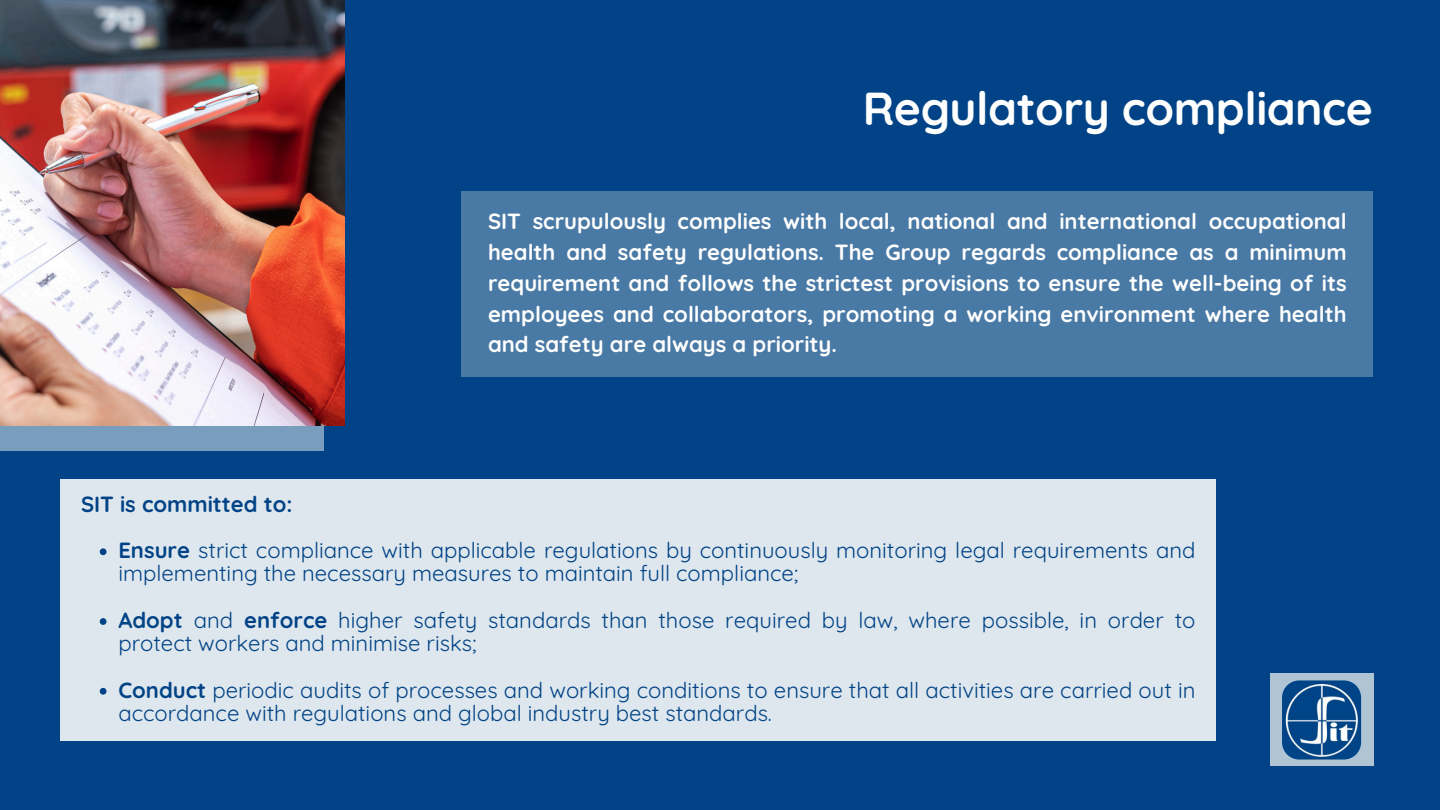
<style>
.page{position:relative;width:1440px;height:810px;background:#014386}
.page>*{position:absolute;margin:0;border:0;box-sizing:border-box;transform-origin:0 0}
.t1{font:700 46.2px "Quicksand";letter-spacing:-.01em;color:#fdfefd}
.t2{font:22px/23.2px "Quicksand";color:#014386}
.t3{font:700 22px/30.8px "Quicksand";color:#fdfefd;text-align:justify}
.t4{font:700 22px "Quicksand";color:#014386}
.s1{font-weight:700}
</style>
<div class="page">
<div style="left:1270px;top:674px;width:103px;height:92px;background:#afc4d5"></div>
<img style="left:1282px;top:680px;width:79px;height:80px">
<div style="left:0;top:0;width:323px;height:450px;background:#799dbc"></div>
<img style="left:0;top:0;width:345px;height:426px">
<div style="left:462px;top:191px;width:911px;height:186px;background:#4979a5"></div>
<div style="left:61px;top:480px;width:1155px;height:261px;background:#dee7ed"></div>
<svg style="left:100px;top:548px;width:6px;height:7px"></svg>
<svg style="left:100px;top:618px;width:6px;height:7px"></svg>
<svg style="left:100px;top:688px;width:6px;height:7px"></svg>
<h2 class="t1" style="left:863px;top:79px;width:512px">Regulatory compliance</h2>
<h1 class="t3" style="left:488px;top:206px;width:860px">SIT scrupulously complies with local, national and international occupational health and safety regulations. The Group regards compliance as a minimum requirement and follows the strictest provisions to ensure the well-being of its employees and collaborators, promoting a working environment where health and safety are always a priority.</h1>
<h2 class="t4" style="left:81px;top:490px;width:213px">SIT is committed to:</h2>
<p class="t2" style="left:118px;top:538px;width:1079px"><span class="s1">Ensure</span> strict compliance with applicable regulations by continuously monitoring legal requirements and implementing the necessary measures to maintain full compliance;</p>
<p class="t2" style="left:118px;top:608px;width:1079px"><span class="s1">Adopt</span> and <span class="s1">enforce</span> higher safety standards than those required by law, where possible, in order to protect workers and minimise risks;</p>
<p class="t2" style="left:118px;top:678px;width:1079px"><span class="s1">Conduct</span> periodic audits of processes and working conditions to ensure that all activities are carried out in accordance with regulations and global industry best standards.</p>
</div>
